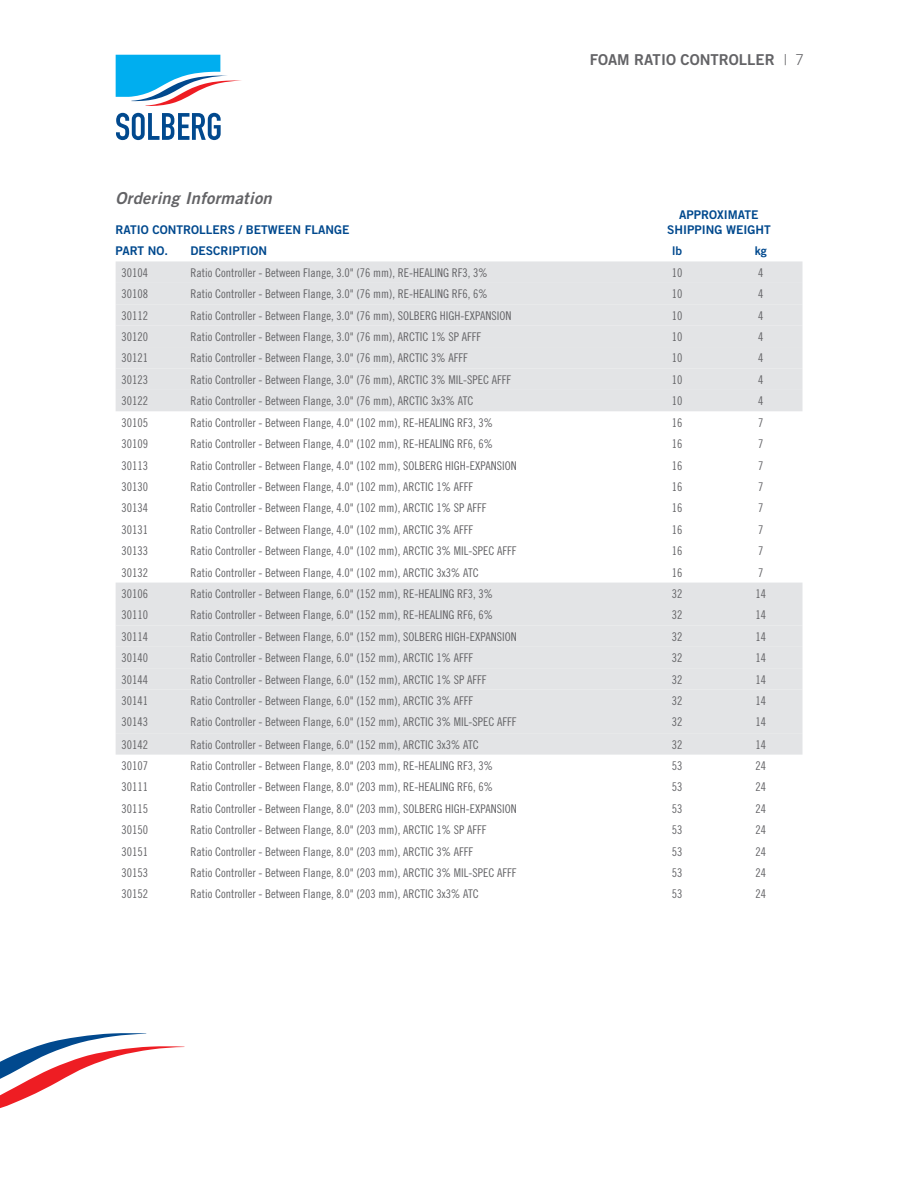
<style>
.page{position:relative;width:918px;height:1188px;background:#fff}
.page>*{position:absolute;margin:0;border:0;box-sizing:border-box;transform-origin:0 0}
.t1{font:italic 16.5px "Trade Gothic Bold Two";letter-spacing:.02em;color:#636366}
.t2{font:15px "Trade Gothic Bold Two";color:#636366}
.t3{font:12px "Trade Gothic Cond Eighteen";color:#636366}
.t4{font:12px "Trade Gothic Bold Two";color:#01498e}
.s1{font-family:"Trade Gothic";font-weight:300}
</style>
<div class="page">
<svg style="left:0;top:1033px;width:185px;height:75px"></svg>
<svg style="left:116px;top:113px;width:105px;height:27px"></svg>
<svg style="left:116px;top:55px;width:125px;height:51px"></svg>
<div style="left:116px;top:261px;width:686px;height:494px;background:#e3e4e6"></div>
<svg style="left:116px;top:283px;width:686px;height:450px;fill:#e3e4e6"></svg>
<p class="t1" style="left:116px;top:188px;width:158px">Ordering Information</p>
<p class="t2" style="left:590px;top:51px;width:216px">FOAM RATIO CONTROLLER <span class="s1">| 7</span></p>
<p class="t4" style="left:679px;top:208px;width:81px">APPROXIMATE</p>
<p class="t4" style="left:116px;top:222px;width:236px">RATIO CONTROLLERS / BETWEEN FLANGE</p>
<p class="t4" style="left:667px;top:222px;width:105px">SHIPPING WEIGHT</p>
<p class="t4" style="left:116px;top:244px;width:54px">PART NO.</p>
<p class="t4" style="left:191px;top:244px;width:78px">DESCRIPTION</p>
<p class="t4" style="left:672px;top:244px;width:12px">lb</p>
<p class="t4" style="left:755px;top:244px;width:13px">kg</p>
<p class="t3" style="left:122px;top:265px;width:28px">30104</p>
<p class="t3" style="left:191px;top:265px;width:299px">Ratio Controller - Between Flange, 3.0" (76 mm), RE-HEALING RF3, 3%</p>
<p class="t3" style="left:672px;top:265px;width:12px">10</p>
<p class="t3" style="left:758px;top:265px;width:7px">4</p>
<p class="t3" style="left:122px;top:287px;width:28px">30108</p>
<p class="t3" style="left:191px;top:287px;width:299px">Ratio Controller - Between Flange, 3.0" (76 mm), RE-HEALING RF6, 6%</p>
<p class="t3" style="left:672px;top:287px;width:12px">10</p>
<p class="t3" style="left:758px;top:287px;width:7px">4</p>
<p class="t3" style="left:122px;top:308px;width:28px">30112</p>
<p class="t3" style="left:191px;top:308px;width:323px">Ratio Controller - Between Flange, 3.0" (76 mm), SOLBERG HIGH-EXPANSION</p>
<p class="t3" style="left:672px;top:308px;width:12px">10</p>
<p class="t3" style="left:758px;top:308px;width:7px">4</p>
<p class="t3" style="left:122px;top:330px;width:28px">30120</p>
<p class="t3" style="left:191px;top:330px;width:292px">Ratio Controller - Between Flange, 3.0" (76 mm), ARCTIC 1% SP AFFF</p>
<p class="t3" style="left:672px;top:330px;width:12px">10</p>
<p class="t3" style="left:758px;top:330px;width:7px">4</p>
<p class="t3" style="left:122px;top:351px;width:28px">30121</p>
<p class="t3" style="left:191px;top:351px;width:279px">Ratio Controller - Between Flange, 3.0" (76 mm), ARCTIC 3% AFFF</p>
<p class="t3" style="left:672px;top:351px;width:12px">10</p>
<p class="t3" style="left:758px;top:351px;width:7px">4</p>
<p class="t3" style="left:122px;top:373px;width:28px">30123</p>
<p class="t3" style="left:191px;top:373px;width:322px">Ratio Controller - Between Flange, 3.0" (76 mm), ARCTIC 3% MIL-SPEC AFFF</p>
<p class="t3" style="left:672px;top:373px;width:12px">10</p>
<p class="t3" style="left:758px;top:373px;width:7px">4</p>
<p class="t3" style="left:122px;top:394px;width:28px">30122</p>
<p class="t3" style="left:191px;top:394px;width:284px">Ratio Controller - Between Flange, 3.0" (76 mm), ARCTIC 3x3% ATC</p>
<p class="t3" style="left:672px;top:394px;width:12px">10</p>
<p class="t3" style="left:758px;top:394px;width:7px">4</p>
<p class="t3" style="left:122px;top:415px;width:28px">30105</p>
<p class="t3" style="left:191px;top:415px;width:304px">Ratio Controller - Between Flange, 4.0" (102 mm), RE-HEALING RF3, 3%</p>
<p class="t3" style="left:672px;top:415px;width:12px">16</p>
<p class="t3" style="left:758px;top:415px;width:7px">7</p>
<p class="t3" style="left:122px;top:437px;width:28px">30109</p>
<p class="t3" style="left:191px;top:437px;width:304px">Ratio Controller - Between Flange, 4.0" (102 mm), RE-HEALING RF6, 6%</p>
<p class="t3" style="left:672px;top:437px;width:12px">16</p>
<p class="t3" style="left:758px;top:437px;width:7px">7</p>
<p class="t3" style="left:122px;top:458px;width:28px">30113</p>
<p class="t3" style="left:191px;top:458px;width:328px">Ratio Controller - Between Flange, 4.0" (102 mm), SOLBERG HIGH-EXPANSION</p>
<p class="t3" style="left:672px;top:458px;width:12px">16</p>
<p class="t3" style="left:758px;top:458px;width:7px">7</p>
<p class="t3" style="left:122px;top:480px;width:28px">30130</p>
<p class="t3" style="left:191px;top:480px;width:284px">Ratio Controller - Between Flange, 4.0" (102 mm), ARCTIC 1% AFFF</p>
<p class="t3" style="left:672px;top:480px;width:12px">16</p>
<p class="t3" style="left:758px;top:480px;width:7px">7</p>
<p class="t3" style="left:122px;top:501px;width:28px">30134</p>
<p class="t3" style="left:191px;top:501px;width:297px">Ratio Controller - Between Flange, 4.0" (102 mm), ARCTIC 1% SP AFFF</p>
<p class="t3" style="left:672px;top:501px;width:12px">16</p>
<p class="t3" style="left:758px;top:501px;width:7px">7</p>
<p class="t3" style="left:122px;top:522px;width:28px">30131</p>
<p class="t3" style="left:191px;top:522px;width:284px">Ratio Controller - Between Flange, 4.0" (102 mm), ARCTIC 3% AFFF</p>
<p class="t3" style="left:672px;top:522px;width:12px">16</p>
<p class="t3" style="left:758px;top:522px;width:7px">7</p>
<p class="t3" style="left:122px;top:544px;width:28px">30133</p>
<p class="t3" style="left:191px;top:544px;width:327px">Ratio Controller - Between Flange, 4.0" (102 mm), ARCTIC 3% MIL-SPEC AFFF</p>
<p class="t3" style="left:672px;top:544px;width:12px">16</p>
<p class="t3" style="left:758px;top:544px;width:7px">7</p>
<p class="t3" style="left:122px;top:565px;width:28px">30132</p>
<p class="t3" style="left:191px;top:565px;width:290px">Ratio Controller - Between Flange, 4.0" (102 mm), ARCTIC 3x3% ATC</p>
<p class="t3" style="left:672px;top:565px;width:12px">16</p>
<p class="t3" style="left:758px;top:565px;width:7px">7</p>
<p class="t3" style="left:122px;top:587px;width:28px">30106</p>
<p class="t3" style="left:191px;top:587px;width:304px">Ratio Controller - Between Flange, 6.0" (152 mm), RE-HEALING RF3, 3%</p>
<p class="t3" style="left:672px;top:587px;width:12px">32</p>
<p class="t3" style="left:755px;top:587px;width:12px">14</p>
<p class="t3" style="left:122px;top:608px;width:28px">30110</p>
<p class="t3" style="left:191px;top:608px;width:304px">Ratio Controller - Between Flange, 6.0" (152 mm), RE-HEALING RF6, 6%</p>
<p class="t3" style="left:672px;top:608px;width:12px">32</p>
<p class="t3" style="left:755px;top:608px;width:12px">14</p>
<p class="t3" style="left:122px;top:629px;width:28px">30114</p>
<p class="t3" style="left:191px;top:629px;width:328px">Ratio Controller - Between Flange, 6.0" (152 mm), SOLBERG HIGH-EXPANSION</p>
<p class="t3" style="left:672px;top:629px;width:12px">32</p>
<p class="t3" style="left:755px;top:629px;width:12px">14</p>
<p class="t3" style="left:122px;top:651px;width:28px">30140</p>
<p class="t3" style="left:191px;top:651px;width:284px">Ratio Controller - Between Flange, 6.0" (152 mm), ARCTIC 1% AFFF</p>
<p class="t3" style="left:672px;top:651px;width:12px">32</p>
<p class="t3" style="left:755px;top:651px;width:12px">14</p>
<p class="t3" style="left:122px;top:672px;width:28px">30144</p>
<p class="t3" style="left:191px;top:672px;width:297px">Ratio Controller - Between Flange, 6.0" (152 mm), ARCTIC 1% SP AFFF</p>
<p class="t3" style="left:672px;top:672px;width:12px">32</p>
<p class="t3" style="left:755px;top:672px;width:12px">14</p>
<p class="t3" style="left:122px;top:694px;width:28px">30141</p>
<p class="t3" style="left:191px;top:694px;width:284px">Ratio Controller - Between Flange, 6.0" (152 mm), ARCTIC 3% AFFF</p>
<p class="t3" style="left:672px;top:694px;width:12px">32</p>
<p class="t3" style="left:755px;top:694px;width:12px">14</p>
<p class="t3" style="left:122px;top:715px;width:28px">30143</p>
<p class="t3" style="left:191px;top:715px;width:327px">Ratio Controller - Between Flange, 6.0" (152 mm), ARCTIC 3% MIL-SPEC AFFF</p>
<p class="t3" style="left:672px;top:715px;width:12px">32</p>
<p class="t3" style="left:755px;top:715px;width:12px">14</p>
<p class="t3" style="left:122px;top:737px;width:28px">30142</p>
<p class="t3" style="left:191px;top:737px;width:290px">Ratio Controller - Between Flange, 6.0" (152 mm), ARCTIC 3x3% ATC</p>
<p class="t3" style="left:672px;top:737px;width:12px">32</p>
<p class="t3" style="left:755px;top:737px;width:12px">14</p>
<p class="t3" style="left:122px;top:759px;width:28px">30107</p>
<p class="t3" style="left:191px;top:759px;width:304px">Ratio Controller - Between Flange, 8.0" (203 mm), RE-HEALING RF3, 3%</p>
<p class="t3" style="left:672px;top:759px;width:12px">53</p>
<p class="t3" style="left:755px;top:759px;width:12px">24</p>
<p class="t3" style="left:122px;top:780px;width:28px">30111</p>
<p class="t3" style="left:191px;top:780px;width:304px">Ratio Controller - Between Flange, 8.0" (203 mm), RE-HEALING RF6, 6%</p>
<p class="t3" style="left:672px;top:780px;width:12px">53</p>
<p class="t3" style="left:755px;top:780px;width:12px">24</p>
<p class="t3" style="left:122px;top:801px;width:28px">30115</p>
<p class="t3" style="left:191px;top:801px;width:328px">Ratio Controller - Between Flange, 8.0" (203 mm), SOLBERG HIGH-EXPANSION</p>
<p class="t3" style="left:672px;top:801px;width:12px">53</p>
<p class="t3" style="left:755px;top:801px;width:12px">24</p>
<p class="t3" style="left:122px;top:823px;width:28px">30150</p>
<p class="t3" style="left:191px;top:823px;width:297px">Ratio Controller - Between Flange, 8.0" (203 mm), ARCTIC 1% SP AFFF</p>
<p class="t3" style="left:672px;top:823px;width:12px">53</p>
<p class="t3" style="left:755px;top:823px;width:12px">24</p>
<p class="t3" style="left:122px;top:844px;width:28px">30151</p>
<p class="t3" style="left:191px;top:844px;width:284px">Ratio Controller - Between Flange, 8.0" (203 mm), ARCTIC 3% AFFF</p>
<p class="t3" style="left:672px;top:844px;width:12px">53</p>
<p class="t3" style="left:755px;top:844px;width:12px">24</p>
<p class="t3" style="left:122px;top:866px;width:28px">30153</p>
<p class="t3" style="left:191px;top:866px;width:327px">Ratio Controller - Between Flange, 8.0" (203 mm), ARCTIC 3% MIL-SPEC AFFF</p>
<p class="t3" style="left:672px;top:866px;width:12px">53</p>
<p class="t3" style="left:755px;top:866px;width:12px">24</p>
<p class="t3" style="left:122px;top:887px;width:28px">30152</p>
<p class="t3" style="left:191px;top:887px;width:290px">Ratio Controller - Between Flange, 8.0" (203 mm), ARCTIC 3x3% ATC</p>
<p class="t3" style="left:672px;top:887px;width:12px">53</p>
<p class="t3" style="left:755px;top:887px;width:12px">24</p>
</div>
